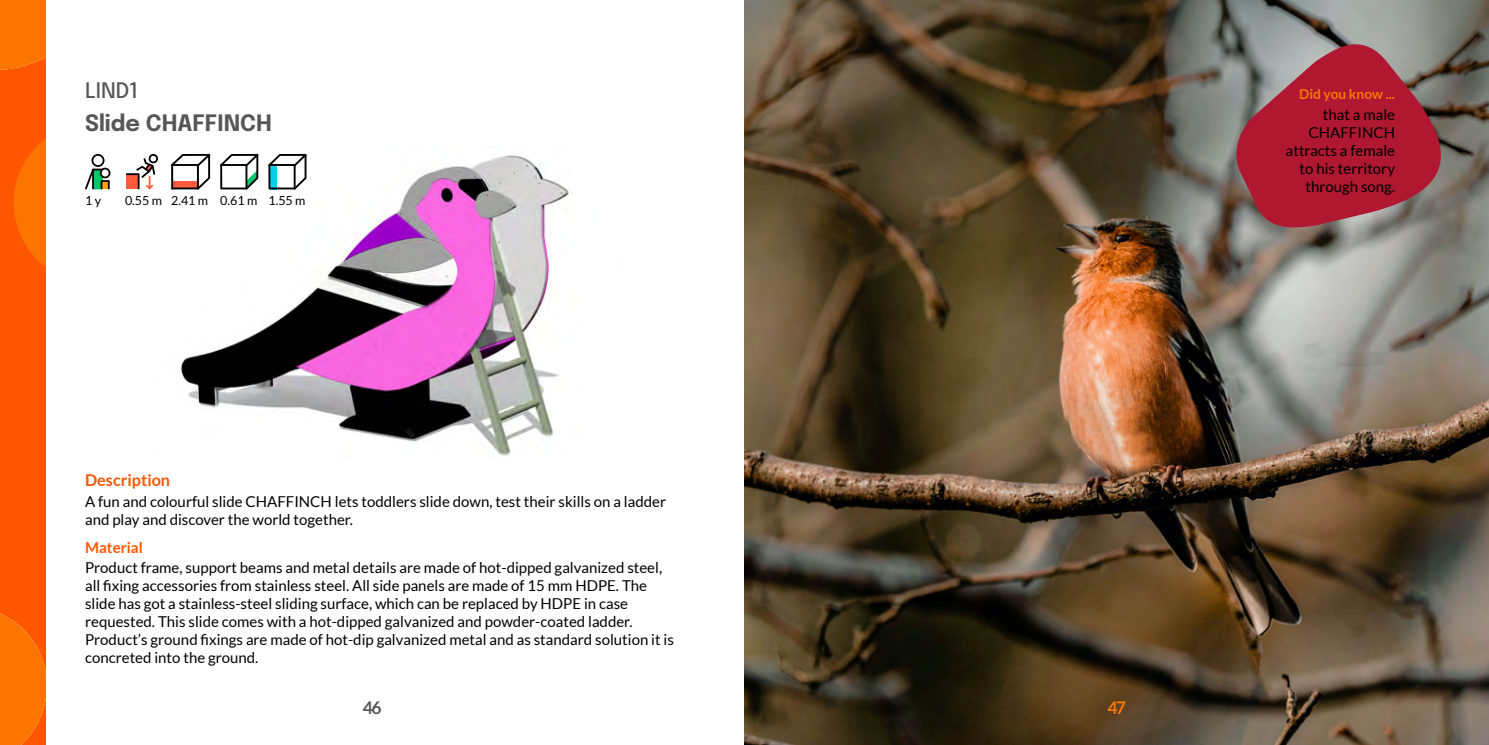
<style>
.page{position:relative;width:1489px;height:745px;background:#fff}
.page>*{position:absolute;margin:0;border:0;box-sizing:border-box;transform-origin:0 0}
.t1{font:700 22.5px "Epilogue";color:#575757}
.t2{font:500 21.25px "Epilogue";color:#575757}
.t3{font:700 17.5px "Lato";color:#575757}
.t4{font:700 17.5px "Lato";color:#fc7500}
.t5{font:700 16.25px "Lato";color:#ff5700}
.t6{font:15px/18px "Lato";color:#000}
.t7{font:700 15px "Lato";color:#ff5700}
.t8{font:700 13.75px "Lato";color:#fc7500}
.t9{font:12.5px "Lato";color:#000}
</style>
<div class="page">
<svg style="left:0;top:0;width:45px;height:744px;background:#fe6000"></svg>
<img style="left:171px;top:153px;width:398px;height:304px">
<img style="left:745px;top:0;width:743px;height:744px">
<svg style="left:1232px;top:31px;width:228px;height:199px;background:#9c4450"></svg>
<svg style="left:171px;top:154px;width:39px;height:35px"></svg>
<svg style="left:268px;top:154px;width:38px;height:35px"></svg>
<svg style="left:220px;top:154px;width:38px;height:35px"></svg>
<svg style="left:85px;top:154px;width:25px;height:35px"></svg>
<svg style="left:126px;top:154px;width:32px;height:35px"></svg>
<h2 class="t2" style="left:85px;top:75px;width:55px">LIND1</h2>
<h1 class="t1" style="left:85px;top:106px;width:188px">Slide CHAFFINCH</h1>
<p class="t9" style="left:85px;top:194px;width:18px">1 y</p>
<p class="t9" style="left:125px;top:194px;width:182px">0.55 m 2.41 m 0.61 m 1.55 m</p>
<p class="t5" style="left:85px;top:470px;width:87px">Description</p>
<p class="t6" style="left:85px;top:492px;width:582px">A fun and colourful slide CHAFFINCH lets toddlers slide down, test their skills on a ladder and play and discover the world together.</p>
<p class="t7" style="left:85px;top:538px;width:59px">Material</p>
<p class="t6" style="left:85px;top:558px;width:590px">Product frame, support beams and metal details are made of hot-dipped galvanized steel, all fixing accessories from stainless steel. All side panels are made of 15 mm HDPE. The slide has got a stainless-steel sliding surface, which can be replaced by HDPE in case requested. This slide comes with a hot-dipped galvanized and powder-coated ladder.<br>Product’s ground fixings are made of hot-dip galvanized metal and as standard solution it is concreted into the ground.</p>
<p class="t3" style="left:363px;top:697px;width:20px">46</p>
<p class="t4" style="left:1107px;top:697px;width:20px">47</p>
<p class="t8" style="left:1298px;top:86px;width:97px">Did you know ...</p>
<p class="t6" style="left:1285px;top:106px;width:111px;text-align:right">that a male<br>CHAFFINCH attracts a female to his territory through song.</p>
</div>
